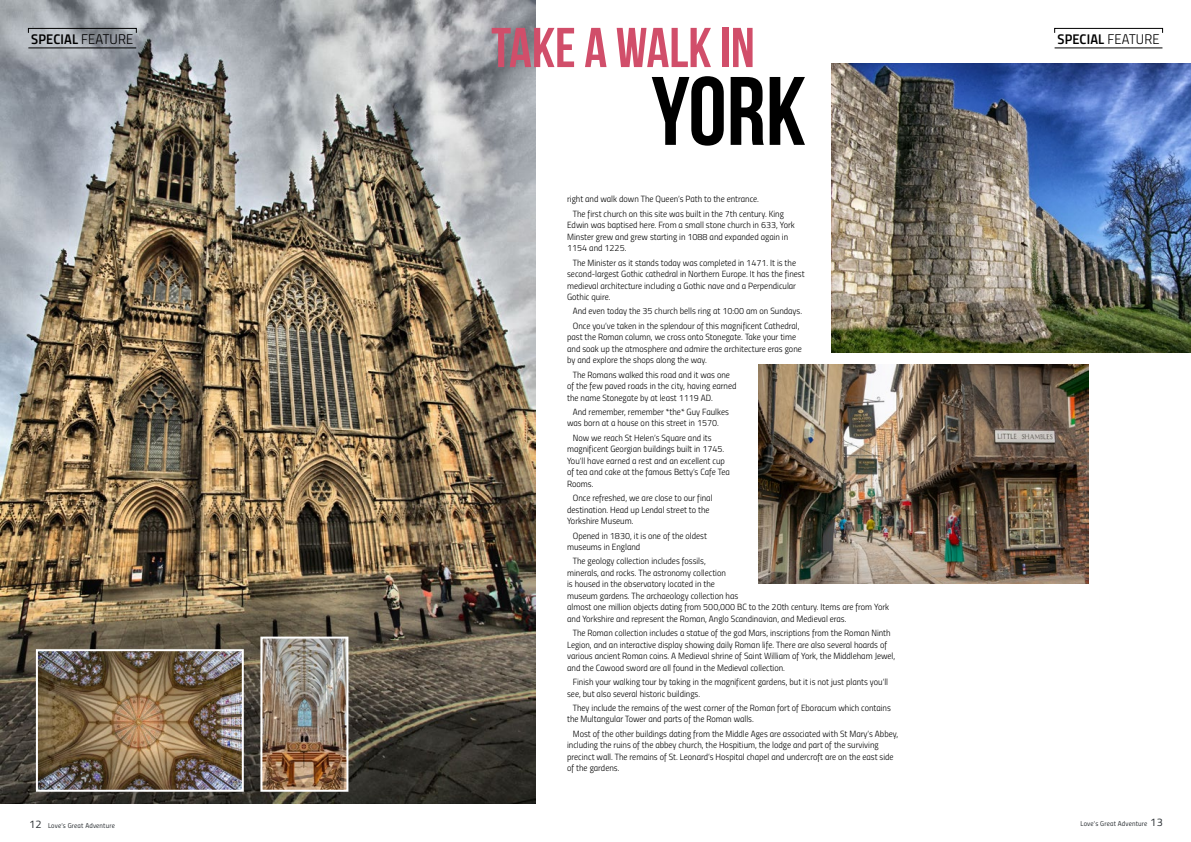
<style>
.page{position:relative;width:1191px;height:842px;background:#fff}
.page>*{position:absolute;margin:0;border:0;box-sizing:border-box;transform-origin:0 0}
.t1{font:700 97px "Bebas Neue";color:#000}
.t2{font:700 56px "Bebas Neue";color:#d14e6a}
.t3{font:14px "Titillium Semibold Upright";letter-spacing:.01em;color:#000}
.t4{font:9px/11.5px "Titillium Light Upright";color:#000}
.t5{font:7px "Titillium Regular Upright";color:#292e32}
.s1{font-family:"Titillium Light Upright"}
.s2{font-size:11px}
</style>
<div class="page">
<img style="left:0;top:0;width:535px;height:803px">
<img style="left:39px;top:652px;width:202px;height:137px">
<div style="left:36px;top:649px;width:208px;height:143px;border:2px solid #fff"></div>
<img style="left:263px;top:640px;width:82px;height:149px">
<div style="left:260px;top:637px;width:88px;height:155px;border:2px solid #fff"></div>
<hr style="left:1054px;top:48px;width:108px;height:1px;background:#000">
<div style="left:1054px;top:28px;width:108px;height:5px;border:1px solid #000"></div>
<hr style="left:28px;top:48px;width:108px;height:1px;background:#000">
<div style="left:28px;top:28px;width:108px;height:5px;border:1px solid #000"></div>
<img style="left:831px;top:64px;width:360px;height:288px">
<img style="left:758px;top:364px;width:330px;height:220px">
<h2 class="t2" style="left:491px;top:17px;width:245px">TAKEAWALK IN</h2>
<h3 class="t3" style="left:31px;top:28px;width:104px">SPECIAL <span class="s1">feature</span></h3>
<h3 class="t3" style="left:1057px;top:28px;width:104px">SPECIAL <span class="s1">feature</span></h3>
<h1 class="t1" style="left:651px;top:58px;width:156px">YORK</h1>
<p class="t4" style="left:573px;top:192px;width:213px;line-height:14.3px;text-indent:-6px">right and walk down The Queen’s Path to the entrance.<br>The first church on this site was built in the 7th century. King</p>
<p class="t4" style="left:567px;top:219px;width:229px">Edwin was baptised here. From a small stone church in 633, York<br>Minster grew and grew starting in 1088 and expanded again in<br>1154 and 1225.</p>
<p class="t4" style="left:567px;top:256px;width:239px;text-indent:6px">The Minister as it stands today was completed in 1471. It is the second-largest Gothic cathedral in Northern Europe. It has the finest medieval architecture including a Gothic nave and a Perpendicular Gothic quire.</p>
<p class="t4" style="left:573px;top:304px;width:231px;line-height:14.3px">And even today the 35 church bells ring at 10:00 am on Sundays.<br>Once you’ve taken in the splendour of this magnificent Cathedral,</p>
<p class="t4" style="left:567px;top:331px;width:236px">past the Roman column, we cross onto Stonegate. Take your time and soak up the atmosphere and admire the architecture eras gone by and explore the shops along the way.</p>
<p class="t4" style="left:567px;top:368px;width:171px;text-indent:6px">The Romans walked this road and it was one of the few paved roads in the city, having earned the name Stonegate by at least 1119 AD.</p>
<p class="t4" style="left:567px;top:406px;width:163px;text-indent:6px">And remember, remember *the* Guy Faulkes was born at a house on this street in 1570.</p>
<p class="t4" style="left:567px;top:431px;width:164px;text-indent:6px">Now we reach St Helen’s Square and its magnificent Georgian buildings built in 1745.<br>You’ll have earned a rest and an excellent cup of tea and cake at the famous Betty’s Cafe Tea Rooms.</p>
<p class="t4" style="left:567px;top:492px;width:147px;text-indent:6px">Once refreshed, we are close to our final destination. Head up Lendal street to the<br>Yorkshire Museum.</p>
<p class="t4" style="left:567px;top:529px;width:141px;text-indent:6px">Opened in 1830, it is one of the oldest museums in England</p>
<p class="t4" style="left:567px;top:555px;width:324px;text-indent:6px">The geology collection includes fossils,<br>minerals, and rocks. The astronomy collection<br>is housed in the observatory located in the<br>museum gardens. The archaeology collection has<br>almost one million objects dating from 500,000 BC to the 20th century. Items are from York and Yorkshire and represent the Roman, Anglo Scandinavian, and Medieval eras.</p>
<p class="t4" style="left:567px;top:627px;width:330px;text-indent:6px">The Roman collection includes a statue of the god Mars, inscriptions from the Roman N inth Legion, and an interactive display showing daily Roman life. There are also several hoards of various ancient Roman coins. A Medieval shrine of Saint William of York, the Middleham Jewel, and the Cawood sword are all found in the Medieval collection.</p>
<p class="t4" style="left:567px;top:676px;width:322px;text-indent:6px">Finish your walking tour by taking in the magnificent gardens, but it is not just plants you’ll see, but also several historic buildings.</p>
<p class="t4" style="left:567px;top:701px;width:325px;text-indent:6px">They include the remains of the west corner of the Roman fort of Eboracum which contains the Multangular Tower and parts of the Roman walls.</p>
<p class="t4" style="left:567px;top:727px;width:332px;text-indent:6px">Most of the other buildings dating from the Middle Ages are associated with St Mary’s Abbey, including the ruins of the abbey church, the Hospitium, the lodge and part of the surviving precinct wall. The remains of St. Leonard’s Hospital chapel and undercroft are on the east side of the gardens.</p>
<p class="t5" style="left:29px;top:820px;width:87px"><span class="s2">12</span> Love’s Great Adventure</p>
<p class="t5" style="left:1080px;top:818px;width:84px">Love’s Great Adventure <span class="s2">13</span></p>
</div>
